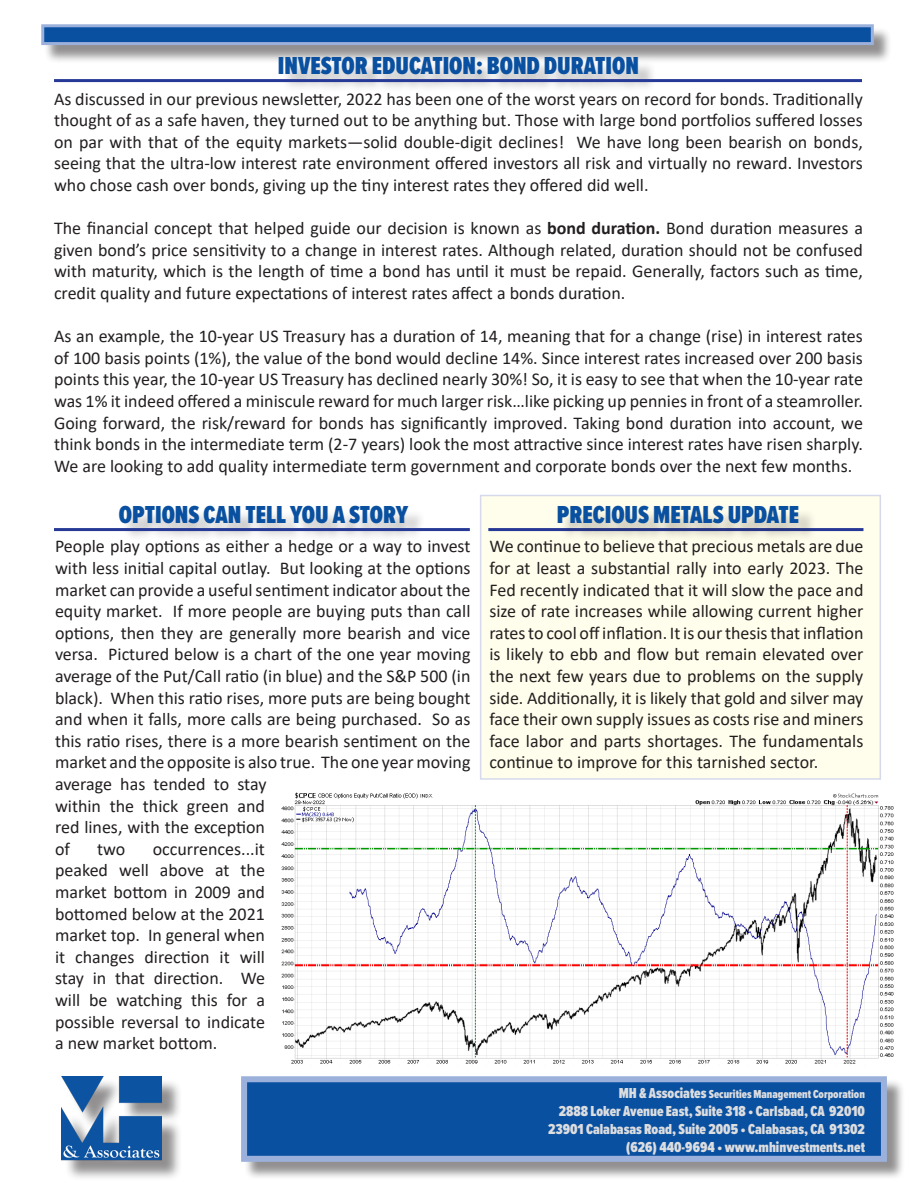
<style>
.page{position:relative;width:918px;height:1188px;background:#fff}
.page>*{position:absolute;margin:0;border:0;box-sizing:border-box;transform-origin:0 0}
.Headline{font:900 25.5px "Proxima Nova Ex Cn";color:#0a50a0}
.t1{font:18px/21.6px "Calibri";color:#231f20;text-align:justify}
.Subhead_1{font:900 15px "Proxima Nova Ex Cn";color:#dcdddf}
.Subhead_1-2{font:900 12px "Proxima Nova Ex Cn";color:#dcdddf}
.s1{font-weight:700}
.s2{font-size:15px}
</style>
<div class="page">
<div style="left:243px;top:1079px;width:662px;height:101px;background:#231f20;opacity:.5"></div>
<div style="left:241px;top:1076px;width:646px;height:86px;background:#0a50a0;border:6px solid #9bb1db"></div>
<div style="left:44px;top:27px;width:849px;height:37px;background:#231f20;opacity:.5"></div>
<div style="left:41px;top:24px;width:833px;height:21px;background:#0a50a0;border:3px solid #9bb1db"></div>
<div style="left:65px;top:1079px;width:118px;height:102px;background:#231f20;opacity:.5"></div>
<img style="left:62px;top:1076px;width:100px;height:86px">
<div style="left:480px;top:495px;width:401px;height:285px;background:#fffdeb"></div>
<hr style="left:488px;top:528px;width:375px;height:3px;background:#263996">
<div style="left:281px;top:60px;width:376px;height:33px;background:#231f20;opacity:.26"></div>
<hr style="left:54px;top:79px;width:808px;height:3px;background:#263996">
<div style="left:560px;top:509px;width:257px;height:33px;background:#231f20;opacity:.26"></div>
<div style="left:122px;top:509px;width:304px;height:33px;background:#231f20;opacity:.26"></div>
<hr style="left:54px;top:528px;width:416px;height:3px;background:#263996">
<img style="left:281px;top:792px;width:613px;height:274px">
<p class="Headline" style="left:278px;top:47px;width:363px">INVESTOR EDUCATION: BOND DURATION</p>
<p class="t1" style="left:54px;top:87px;width:810px">As discussed in our previous newsletter, 2022 has been one of the worst years on record for bonds. Traditionally thought of as a safe haven, they turned out to be anything but. Those with large bond portfolios suffered losses on par with that of the equity markets—solid double-digit declines! We have long been bearish on bonds, seeing that the ultra-low interest rate environment offered investors all risk and virtually no reward. Investors who chose cash over bonds, giving up the tiny interest rates they offered did well.</p>
<p class="t1" style="left:54px;top:217px;width:810px">The financial concept that helped guide our decision is known as <span class="s1">bond duration.</span> Bond duration measures a given bond’s price sensitivity to a change in interest rates. Although related, duration should not be confused with maturity, which is the length of time a bond has until it must be repaid. Generally, factors such as time, credit quality and future expectations of interest rates affect a bonds duration.</p>
<p class="t1" style="left:54px;top:325px;width:810px">As an example, the 10-year US Treasury has a duration of 14, meaning that for a change (rise) in interest rates of 100 basis points (1%), the value of the bond would decline 14%. Since interest rates increased over 200 basis points this year, the 10-year US Treasury has declined nearly 30%! So, it is easy to see that when the 10-year rate was 1% it indeed offered a miniscule reward for much larger risk…like picking up pennies in front of a steamroller.</p>
<p class="t1" style="left:54px;top:411px;width:810px">Going forward, the risk/reward for bonds has significantly improved. Taking bond duration into account, we think bonds in the intermediate term (2-7 years) look the most attractive since interest rates have risen sharply.<br>We are looking to add quality intermediate term government and corporate bonds over the next few months.</p>
<p class="Headline" style="left:557px;top:496px;width:244px">PRECIOUS METALS UPDATE</p>
<p class="t1" style="left:489px;top:535px;width:376px">We continue to believe that precious metals are due for at least a substantial rally into early 2023. The Fed recently indicated that it will slow the pace and size of rate increases while allowing current higher rates to cool off inflation. It is our thesis that inflation is likely to ebb and flow but remain elevated over the next few years due to problems on the supply side. Additionally, it is likely that gold and silver may face their own supply issues as costs rise and miners face labor and parts shortages. The fundamentals continue to improve for this tarnished sector.</p>
<p class="Headline" style="left:119px;top:496px;width:291px">OPTIONS CAN TELL YOU A STORY</p>
<p class="t1" style="left:55px;top:535px;width:417px;text-align:left">People play options as either a hedge or a way to invest with less initial capital outlay. But looking at the options market can provide a useful sentiment indicator about the equity market. If more people are buying puts than call options, then they are generally more bearish and vice versa. Pictured below is a chart of the one year moving average of the Put/Call ratio (in blue) and the S&amp;P 500 (in black). When this ratio rises, more puts are being bought and when it falls, more calls are being purchased. So as this ratio rises, there is a more bearish sentiment on the market and the opposite is also true. The one year moving average has tended to stay<br>within the thick green and<br>red lines, with the exception<br>of</p>
<p class="t1" style="left:55px;top:838px;width:212px;text-indent:98px">occurrences...it peaked well above at the market bottom in 2009 and bottomed below at the 2021 market top. In general when it changes direction it will stay in that direction. We will be watching this for a possible reversal to indicate a new market bottom.</p>
<p class="t1" style="left:97px;top:838px;width:30px">two</p>
<p class="Subhead_1-2" style="left:619px;top:1086px;width:248px"><span class="s2">MH &amp; Associates</span> Securities Management Corporation</p>
<p class="Subhead_1" style="left:559px;top:1100px;width:308px">2888 Loker Avenue East, Suite 318 • Carlsbad, CA 92010</p>
<p class="Subhead_1" style="left:548px;top:1118px;width:318px">23901 Calabasas Road, Suite 2005 • Calabasas, CA 91302</p>
<p class="Subhead_1" style="left:626px;top:1136px;width:241px">(626) 440-9694 • www.mhinvestments.net</p>
</div>
